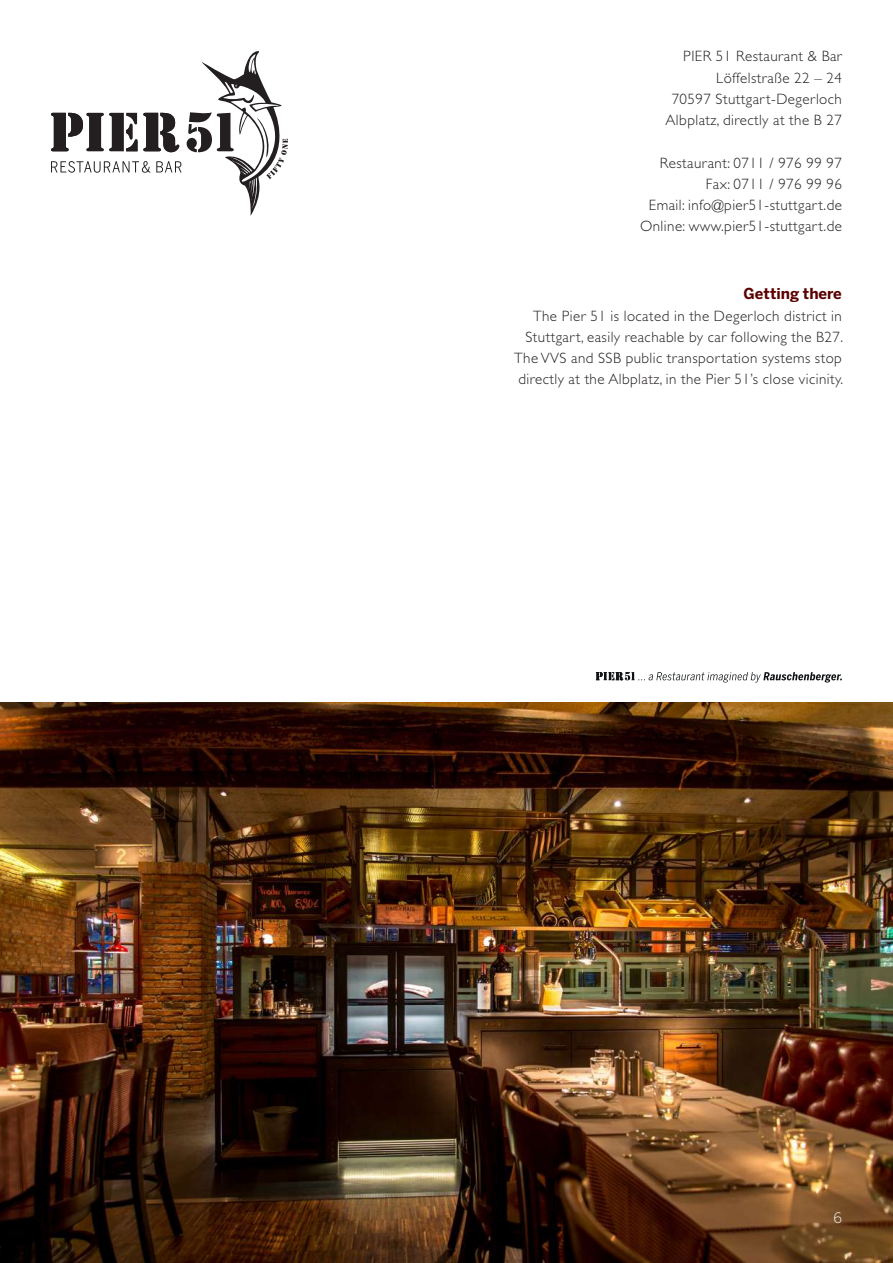
<style>
.page{position:relative;width:893px;height:1263px;background:#fff}
.page>*{position:absolute;margin:0;border:0;box-sizing:border-box;transform-origin:0 0}
.t1{font:300 15px/21.3px "Gill Sans Std";letter-spacing:.03em;color:#231f20;text-align:right}
.t2{font:700 15px "Benton Sans";color:#5b0100}
.t3{font:300 14.25px "Benton Sans";color:#fff}
</style>
<div class="page">
<img style="left:0;top:703px;width:893px;height:560px">
<svg style="left:596px;top:672px;width:246px;height:10px"></svg>
<svg style="left:51px;top:51px;width:237px;height:165px"></svg>
<p class="t1" style="left:665px;top:46px;width:178px">PIER 51 Restaurant &amp; Bar<br>Löffelstraße 22 – 24<br>70597 Stuttgart-Degerloch<br>Albplatz, directly at the B 27</p>
<p class="t1" style="left:640px;top:152px;width:203px">Restaurant: 0711 / 976 99 97<br>Fax: 0711 / 976 99 96<br>Email: info@pier51-stuttgart.de<br>Online: www.pier51-stuttgart.de</p>
<p class="t2" style="left:743px;top:284px;width:100px">Getting there</p>
<p class="t1" style="left:514px;top:305px;width:330px">The Pier 51 is located in the Degerloch district in Stuttgart, easily reachable by car following the B27.<br>The VVS and SSB public transportation systems stop directly at the Albplatz, in the Pier 51’s close vicinity.</p>
<p class="t3" style="left:833px;top:1210px;width:10px">6</p>
</div>
